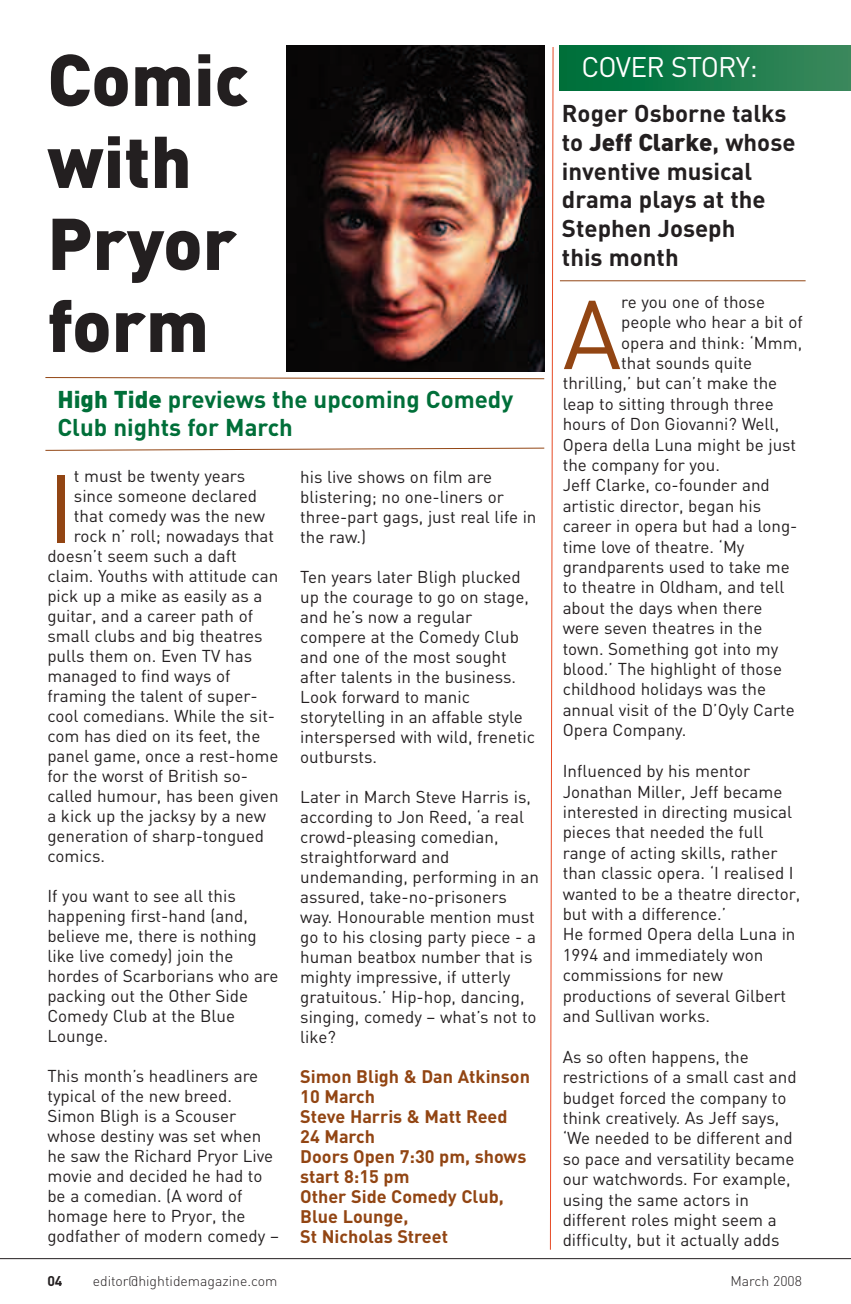
<style>
.page{position:relative;width:851px;height:1304px;background:#fff}
.page>*{position:absolute;margin:0;border:0;box-sizing:border-box;transform-origin:0 0}
.t1{font:96px "DIN";color:#924513}
.t2{font:94.4px "DIN";color:#924513}
.t3{font:900 72px/82px "DIN";color:#231f20}
.t4{font:28px "DIN";letter-spacing:-.025em;color:#fff}
.t5{font:700 24px/28.8px "DIN";color:#231f20}
.t6{font:700 24px/28.8px "DIN";color:#006f39}
.t7{font:700 18px/20px "DIN";color:#924513}
.t8{font:17px/20px "DIN";color:#231f20}
.t9{font:300 14px "DIN";color:#231f20}
.t10{font:700 14px "DIN";color:#231f20}
.s1{font-weight:900}
</style>
<div class="page">
<div style="left:560px;top:45px;width:290px;height:46px;background:linear-gradient(to right,#006f38,#39885c)"></div>
<img style="left:286px;top:45px;width:258px;height:326px">
<svg style="left:550px;top:47px;width:3px;height:1203px"></svg>
<hr style="left:560px;top:280px;width:245px;height:1px;background:#924513">
<hr style="left:0;top:1258px;width:850px;height:1px;background:#231f20">
<svg style="left:45px;top:448px;width:499px;height:3px"></svg>
<svg style="left:45px;top:377px;width:499px;height:2px"></svg>
<h3 class="t3" style="left:47px;top:40px;width:203px">Comic with<br>Pryor form</h3>
<h3 class="t6" style="left:57px;top:385px;width:457px"><span class="s1">High Tide</span> previews the upcoming Comedy<br>Club nights for March</h3>
<h2 class="t2" style="left:47px;top:454px;width:28px">I</h2>
<p class="t8" style="left:74px;top:466px;width:173px">t must be twenty years</p>
<p class="t8" style="left:74px;top:486px;width:185px">since someone declared</p>
<p class="t8" style="left:74px;top:506px;width:192px">that comedy was the new</p>
<p class="t8" style="left:74px;top:526px;width:202px">rock n’ roll; nowadays that</p>
<p class="t8" style="left:47px;top:546px;width:191px">doesn’t seem such a daft</p>
<p class="t8" style="left:47px;top:566px;width:232px">claim. Youths with attitude can</p>
<p class="t8" style="left:47px;top:586px;width:216px">pick up a mike as easily as a</p>
<p class="t8" style="left:47px;top:606px;width:207px">guitar, and a career path of</p>
<p class="t8" style="left:47px;top:626px;width:216px">small clubs and big theatres</p>
<p class="t8" style="left:47px;top:646px;width:206px">pulls them on. Even TV has</p>
<p class="t8" style="left:47px;top:666px;width:185px">managed to find ways of</p>
<p class="t8" style="left:47px;top:686px;width:212px">framing the talent of super-</p>
<p class="t8" style="left:47px;top:706px;width:229px">cool comedians. While the sit-</p>
<p class="t8" style="left:47px;top:726px;width:214px">com has died on its feet, the</p>
<p class="t8" style="left:47px;top:746px;width:232px">panel game, once a rest-home</p>
<p class="t8" style="left:47px;top:766px;width:202px">for the worst of British so-</p>
<p class="t8" style="left:47px;top:786px;width:233px">called humour, has been given</p>
<p class="t8" style="left:47px;top:806px;width:220px">a kick up the jacksy by a new</p>
<p class="t8" style="left:47px;top:826px;width:218px">generation of sharp-tongued</p>
<p class="t8" style="left:47px;top:846px;width:59px">comics.</p>
<p class="t8" style="left:47px;top:886px;width:233px">If you want to see all this happening first-hand (and, believe me, there is nothing like live comedy) join the hordes of Scarborians who are packing out the Other Side<br>Comedy Club at the Blue<br>Lounge.</p>
<p class="t8" style="left:47px;top:1066px;width:233px">This month’s headliners are typical of the new breed.<br>Simon Bligh is a Scouser whose destiny was set when he saw the Richard Pryor Live movie and decided he had to be a comedian. (A word of homage here to Pryor, the godfather of modern comedy –</p>
<p class="t8" style="left:300px;top:467px;width:238px">his live shows on film are blistering; no one-liners or three-part gags, just real life in the raw.)</p>
<p class="t8" style="left:300px;top:567px;width:236px">Ten years later Bligh plucked up the courage to go on stage, and he’s now a regular compere at the Comedy Club and one of the most sought after talents in the business.<br>Look forward to manic storytelling in an affable style interspersed with wild, frenetic outbursts.</p>
<p class="t8" style="left:300px;top:787px;width:240px">Later in March Steve Harris is, according to Jon Reed, ‘a real crowd-pleasing comedian, straightforward and undemanding, performing in an assured, take-no-prisoners way. Honourable mention must go to his closing party piece - a human beatbox number that is mighty impressive, if utterly gratuitous.’ Hip-hop, dancing, singing, comedy – what’s not to like?</p>
<p class="t7" style="left:300px;top:1067px;width:231px">Simon Bligh &amp; Dan Atkinson<br>10 March<br>Steve Harris &amp; Matt Reed<br>24 March<br>Doors Open 7:30 pm, shows start 8:15 pm<br>Other Side Comedy Club,<br>Blue Lounge,<br>St Nicholas Street</p>
<h3 class="t4" style="left:581px;top:51px;width:178px">COVER STORY:</h3>
<h3 class="t5" style="left:562px;top:99px;width:235px">Roger Osborne talks to <span class="s1">Jeff Clarke</span>, whose inventive musical drama plays at the<br>Stephen Joseph<br>this month</h3>
<h1 class="t1" style="left:562px;top:280px;width:60px">A</h1>
<p class="t8" style="left:621px;top:292px;width:145px">re you one of those</p>
<p class="t8" style="left:621px;top:312px;width:183px">people who hear a bit of</p>
<p class="t8" style="left:621px;top:333px;width:182px">opera and think: ‘Mmm,</p>
<p class="t8" style="left:621px;top:353px;width:132px">that sounds quite</p>
<p class="t8" style="left:562px;top:374px;width:216px">thrilling,’ but can’t make the</p>
<p class="t8" style="left:562px;top:394px;width:212px">leap to sitting through three</p>
<p class="t8" style="left:562px;top:414px;width:218px">hours of Don Giovanni? Well,</p>
<p class="t8" style="left:562px;top:435px;width:235px">Opera della Luna might be just</p>
<p class="t8" style="left:562px;top:455px;width:159px">the company for you.</p>
<p class="t8" style="left:562px;top:476px;width:209px">Jeff Clarke, co-founder and</p>
<p class="t8" style="left:562px;top:496px;width:200px">artistic director, began his</p>
<p class="t8" style="left:562px;top:516px;width:236px">career in opera but had a long-</p>
<p class="t8" style="left:562px;top:537px;width:183px">time love of theatre. ‘My</p>
<p class="t8" style="left:562px;top:557px;width:228px">grandparents used to take me</p>
<p class="t8" style="left:562px;top:578px;width:223px">to theatre in Oldham, and tell</p>
<p class="t8" style="left:562px;top:598px;width:201px">about the days when there</p>
<p class="t8" style="left:562px;top:618px;width:201px">were seven theatres in the</p>
<p class="t8" style="left:562px;top:639px;width:217px">town. Something got into my</p>
<p class="t8" style="left:562px;top:659px;width:221px">blood.’ The highlight of those</p>
<p class="t8" style="left:562px;top:680px;width:205px">childhood holidays was the</p>
<p class="t8" style="left:562px;top:700px;width:233px">annual visit of the D’Oyly Carte</p>
<p class="t8" style="left:562px;top:720px;width:125px">Opera Company.</p>
<p class="t8" style="left:562px;top:761px;width:239px">Influenced by his mentor<br>Jonathan Miller, Jeff became interested in directing musical pieces that needed the full range of acting skills, rather than classic opera. ‘I realised I wanted to be a theatre director, but with a difference.’<br>He formed Opera della Luna in<br>1994 and immediately won commissions for new productions of several Gilbert and Sullivan works.</p>
<p class="t8" style="left:562px;top:1047px;width:235px">As so often happens, the restrictions of a small cast and budget forced the company to think creatively. As Jeff says, ‘We needed to be different and so pace and versatility became our watchwords. For example, using the same actors in different roles might seem a difficulty, but it actually adds</p>
<p class="t10" style="left:47px;top:1273px;width:17px">04</p>
<p class="t9" style="left:93px;top:1273px;width:186px">editor@hightidemagazine.com</p>
<p class="t9" style="left:730px;top:1273px;width:73px">March 2008</p>
</div>
